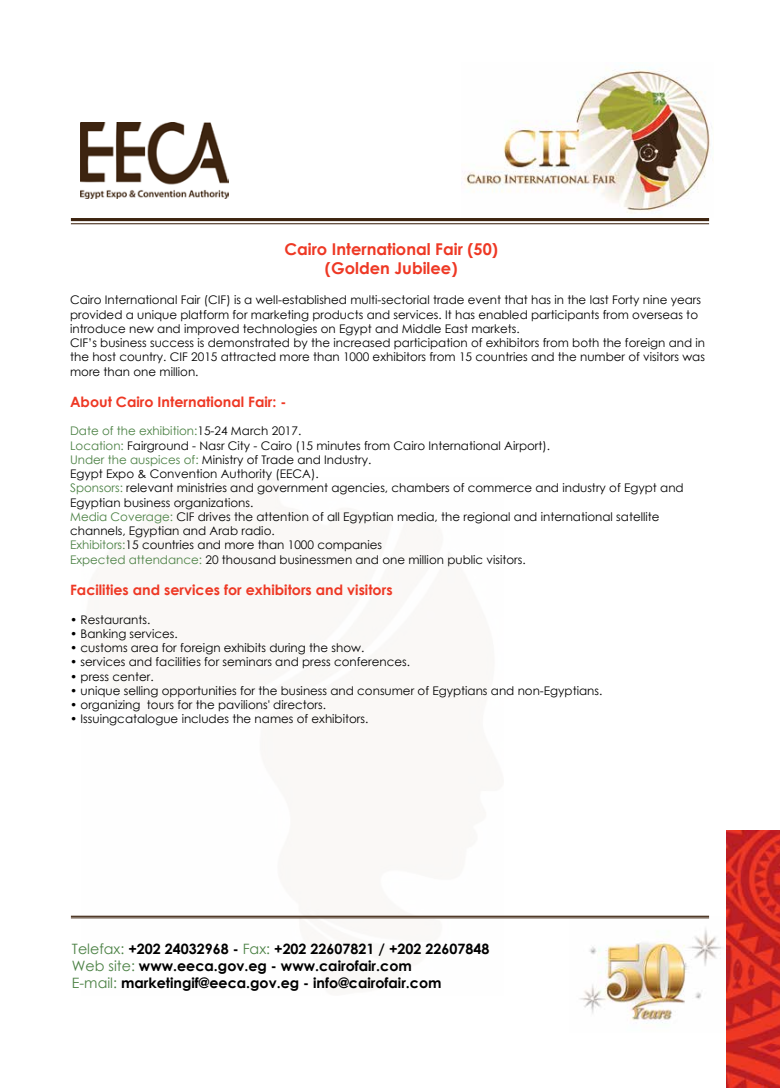
<style>
.page{position:relative;width:780px;height:1088px;background:#fff}
.page>*{position:absolute;margin:0;border:0;box-sizing:border-box;transform-origin:0 0}
.t1{font:700 16.25px/19.5px "Century Gothic";color:#ee3824;text-align:center}
.t2{font:700 14.25px/17.1px "Century Gothic";color:#000}
.t3{font:700 14.25px "Century Gothic";color:#ee3824}
.t4{font:11.88px/14.2px "Century Gothic";color:#000}
.s1{color:#4b8144}
.s2{font-weight:400;color:#4b8144}
</style>
<div class="page">
<hr style="left:71px;top:218px;width:638px;height:3px;background:#3d2410">
<hr style="left:71px;top:223px;width:638px;height:1px;background:#3d2410">
<img style="left:81px;top:122px;width:148px;height:77px">
<img style="left:726px;top:831px;width:54px;height:257px">
<img style="left:462px;top:68px;width:250px;height:146px">
<img style="left:569px;top:916px;width:160px;height:116px">
<hr style="left:71px;top:916px;width:638px;height:1px;background:#3d2410">
<hr style="left:71px;top:918px;width:638px;height:1px;background:#3d2410">
<h1 class="t1" style="left:284px;top:238px;width:215px">Cairo International Fair (50) (Golden Jubilee)</h1>
<p class="t4" style="left:70px;top:293px;width:636px">Cairo International Fair (CIF) is a well-established multi-sectorial trade event that has in the last Forty nine years provided a unique platform for marketing products and services. It has enabled participants from overseas to introduce new and improved technologies on Egypt and Middle East markets.<br>CIF’s business success is demonstrated by the increased participation of exhibitors from both the foreign and in the host country. CIF 2015 attracted more than 1000 exhibitors from 15 countries and the number of visitors was more than one million.</p>
<p class="t3" style="left:70px;top:391px;width:218px">About Cairo International Fair: -</p>
<p class="t4" style="left:70px;top:424px;width:615px"><span class="s1">Date of the exhibition:</span>15-24 March 2017.<br><span class="s1">Location:</span> Fairground - Nasr City - Cairo (15 minutes from Cairo International Airport).<br><span class="s1">Under the auspices of:</span> Ministry of Trade and Industry.<br>Egypt Expo &amp; Convention Authority (EECA).<br><span class="s1">Sponsors:</span> relevant ministries and government agencies, chambers of commerce and industry of Egypt and Egyptian business organizations.<br><span class="s1">Media Coverage:</span> CIF drives the attention of all Egyptian media, the regional and international satellite channels, Egyptian and Arab radio.<br><span class="s1">Exhibitors:</span>15 countries and more than 1000 companies<br><span class="s1">Expected attendance:</span> 20 thousand businessmen and one million public visitors.</p>
<p class="t3" style="left:70px;top:579px;width:324px">Facilities and services for exhibitors and visitors</p>
<p class="t4" style="left:70px;top:612px;width:82px">• Restaurants.</p>
<p class="t4" style="left:70px;top:626px;width:109px">• Banking services.</p>
<p class="t4" style="left:70px;top:640px;width:296px">• customs area for foreign exhibits during the show.</p>
<p class="t4" style="left:70px;top:655px;width:341px">• services and facilities for seminars and press conferences.</p>
<p class="t4" style="left:70px;top:669px;width:85px">• press center.</p>
<p class="t4" style="left:70px;top:683px;width:534px">• unique selling opportunities for the business and consumer of Egyptians and non-Egyptians.</p>
<p class="t4" style="left:70px;top:697px;width:257px">• organizing tours for the pavilions' directors.</p>
<p class="t4" style="left:70px;top:712px;width:300px">• Issuingcatalogue includes the names of exhibitors.</p>
<p class="t2" style="left:72px;top:939px;width:419px"><span class="s2">Telefax:</span> +202 24032968 - <span class="s2">Fax:</span> +202 22607821 / +202 22607848<br><span class="s2">Web site:</span> www.eeca.gov.eg - www.cairofair.com<br><span class="s2">E-mail:</span> marketingif@eeca.gov.eg - info@cairofair.com</p>
</div>
